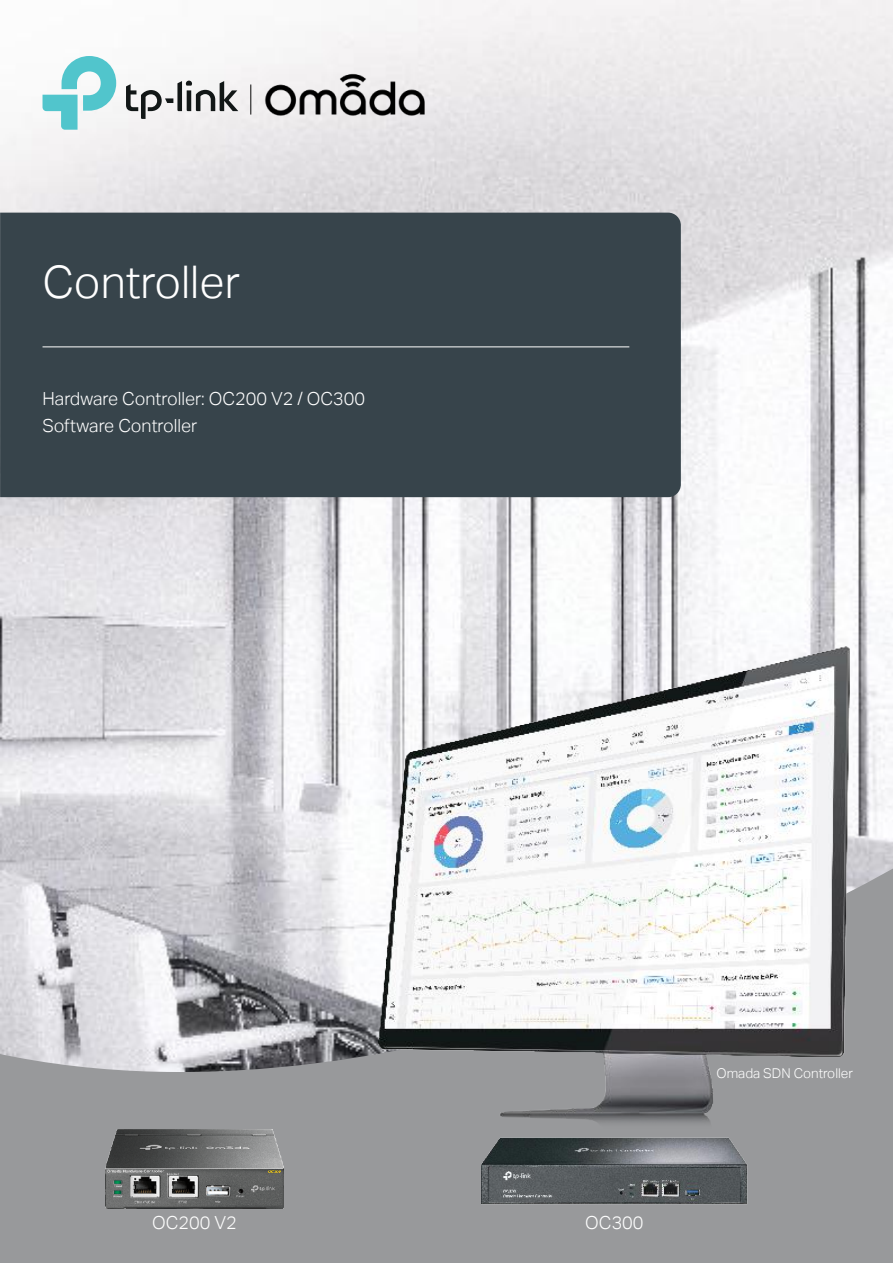
<style>
.page{position:relative;width:893px;height:1263px;background:#fff}
.page>*{position:absolute;margin:0;border:0;box-sizing:border-box;transform-origin:0 0}
.t1{font:45px "TP Link Aktiv Light";color:#fff}
.t2{font:18px/27px "TP Link Aktiv Light";color:#fff}
.t3{font:13.5px "TP Link Aktiv Light";color:#fff}
</style>
<div class="page">
<img style="left:0;top:0;width:893px;height:865px">
<img style="left:245px;top:51px;width:181px;height:84px">
<div style="left:0;top:213px;width:681px;height:284px;background:#37444b"></div>
<hr style="left:43px;top:346px;width:586px;height:1px;background:#fff">
<svg style="left:0;top:865px;width:893px;height:398px;background:#a8a8ab"></svg>
<img style="left:378px;top:645px;width:472px;height:483px">
<img style="left:105px;top:1129px;width:179px;height:79px">
<img style="left:481px;top:1138px;width:267px;height:71px">
<svg style="left:126px;top:81px;width:112px;height:38px"></svg>
<svg style="left:43px;top:56px;width:73px;height:74px"></svg>
<h1 class="t1" style="left:43px;top:256px;width:199px">Controller</h1>
<p class="t2" style="left:43px;top:385px;width:324px">Hardware Controller: OC200 V2 / OC300<br>Software Controller</p>
<p class="t2" style="left:152px;top:1209px;width:86px">OC200 V2</p>
<p class="t2" style="left:585px;top:1209px;width:60px">OC300</p>
<p class="t3" style="left:716px;top:1065px;width:138px">Omada SDN Controller</p>
</div>
